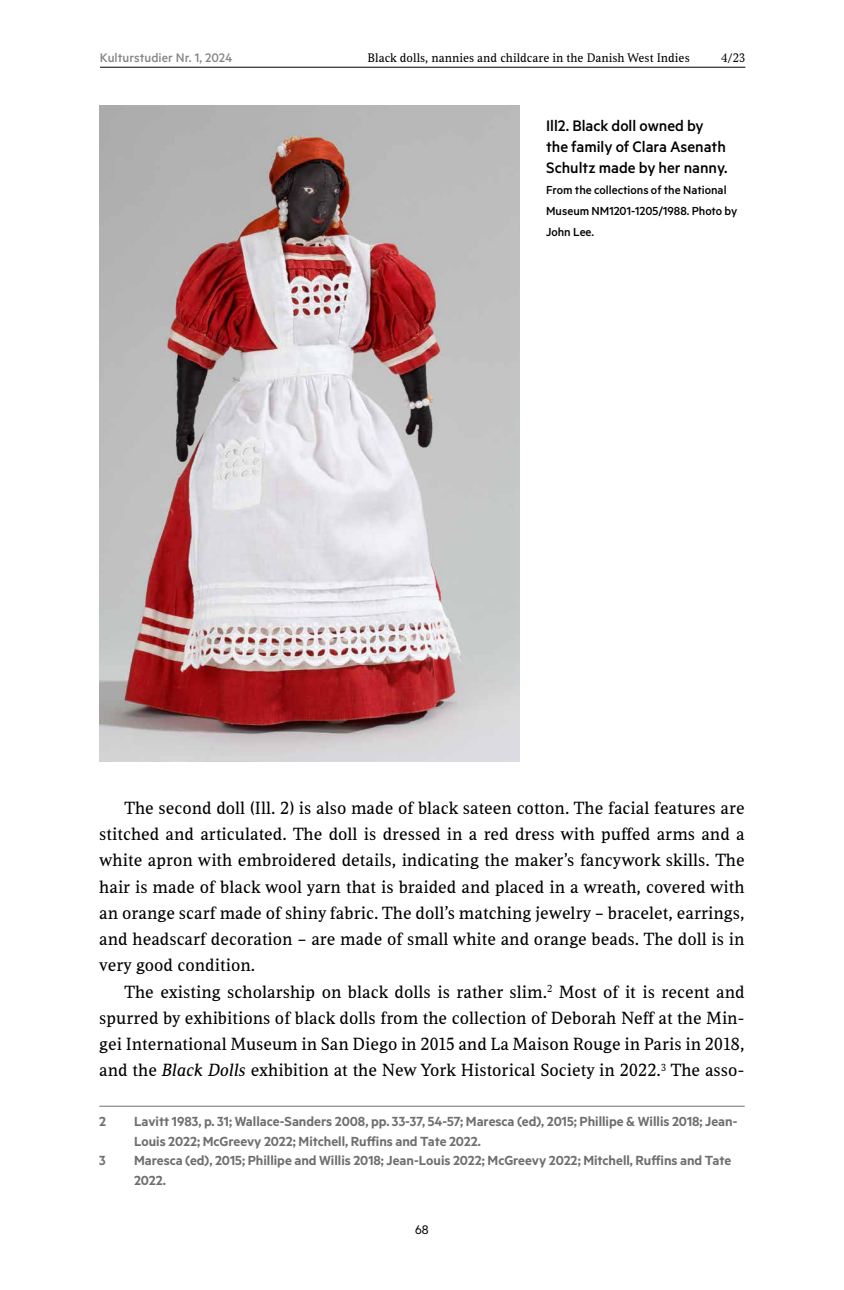
<style>
.page{position:relative;width:844px;height:1290px;background:#fff}
.page>*{position:absolute;margin:0;border:0;box-sizing:border-box;transform-origin:0 0}
.t1{font:17.5px/26.2px "Leo";color:#000;text-align:justify}
.t2{font:500 17.15px/21px "Metric";color:#000}
.t3{font:600 14.88px/19.8px "Metric";color:#706f6f}
.t4{font:500 14px "Metric";color:#878787}
.t5{font:14px "Metric";color:#000}
.t6{font:500 13.12px/21px "Metric";color:#000}
.t7{font:12.25px "Leo";color:#000}
.t8{font:12.25px "Leo";color:#000}
.s1{font-style:italic}
</style>
<div class="page">
<hr style="left:100px;top:67px;width:645px;height:1px;background:#000">
<hr style="left:99px;top:1106px;width:645px;height:1px;background:#706f6f">
<img style="left:100px;top:105px;width:419px;height:656px">
<p class="t4" style="left:100px;top:50px;width:134px">Kulturstudier Nr. 1, 2024</p>
<p class="t7" style="left:367px;top:50px;width:323px">Black dolls, nannies and childcare in the Danish West Indies</p>
<p class="t8" style="left:720px;top:50px;width:26px">4/23</p>
<p class="t2" style="left:546px;top:115px;width:183px">Ill2. Black doll owned by the family of Clara Asenath<br>Schultz made by her nanny.</p>
<p class="t6" style="left:546px;top:179px;width:193px">From the collections of the National<br>Museum NM1201-1205/1988. Photo by<br>John Lee.</p>
<p class="t1" style="left:99px;top:795px;width:646px;text-indent:25px">The second doll (Ill. 2) is also made of black sateen cotton. The facial features are stitched and articulated. The doll is dressed in a red dress with puffed arms and a white apron with embroidered details, indicating the maker’s fancywork skills. The hair is made of black wool yarn that is braided and placed in a wreath, covered with an orange scarf made of shiny fabric. The doll’s matching jewelry – bracelet, earrings, and headscarf decoration – are made of small white and orange beads. The doll is in very good condition.</p>
<p class="t1" style="left:99px;top:979px;width:646px;text-indent:25px">The existing scholarship on black dolls is rather slim.<sup>2</sup> Most of it is recent and spurred by exhibitions of black dolls from the collection of Deborah Neff at the Min&shy;gei International Museum in San Diego in 2015 and La Maison Rouge in Paris in 2018, and the <span class="s1">Black Dolls</span> exhibition at the New York Historical Society in 2022.<sup>3</sup> The asso-</p>
<p class="t3" style="left:99px;top:1111px;width:8px">2</p>
<p class="t3" style="left:134px;top:1111px;width:604px">Lavitt 1983, p. 31; Wallace-Sanders 2008, pp. 33-37, 54-57; Maresca (ed), 2015; Phillipe &amp; Willis 2018; Jean-<br>Louis 2022; McGreevy 2022; Mitchell, Ruffins and Tate 2022.</p>
<p class="t3" style="left:99px;top:1150px;width:8px">3</p>
<p class="t3" style="left:134px;top:1150px;width:598px">Maresca (ed), 2015; Phillipe and Willis 2018; Jean-Louis 2022; McGreevy 2022; Mitchell, Ruffins and Tate<br>2022.</p>
<p class="t5" style="left:415px;top:1221px;width:15px">68</p>
</div>
